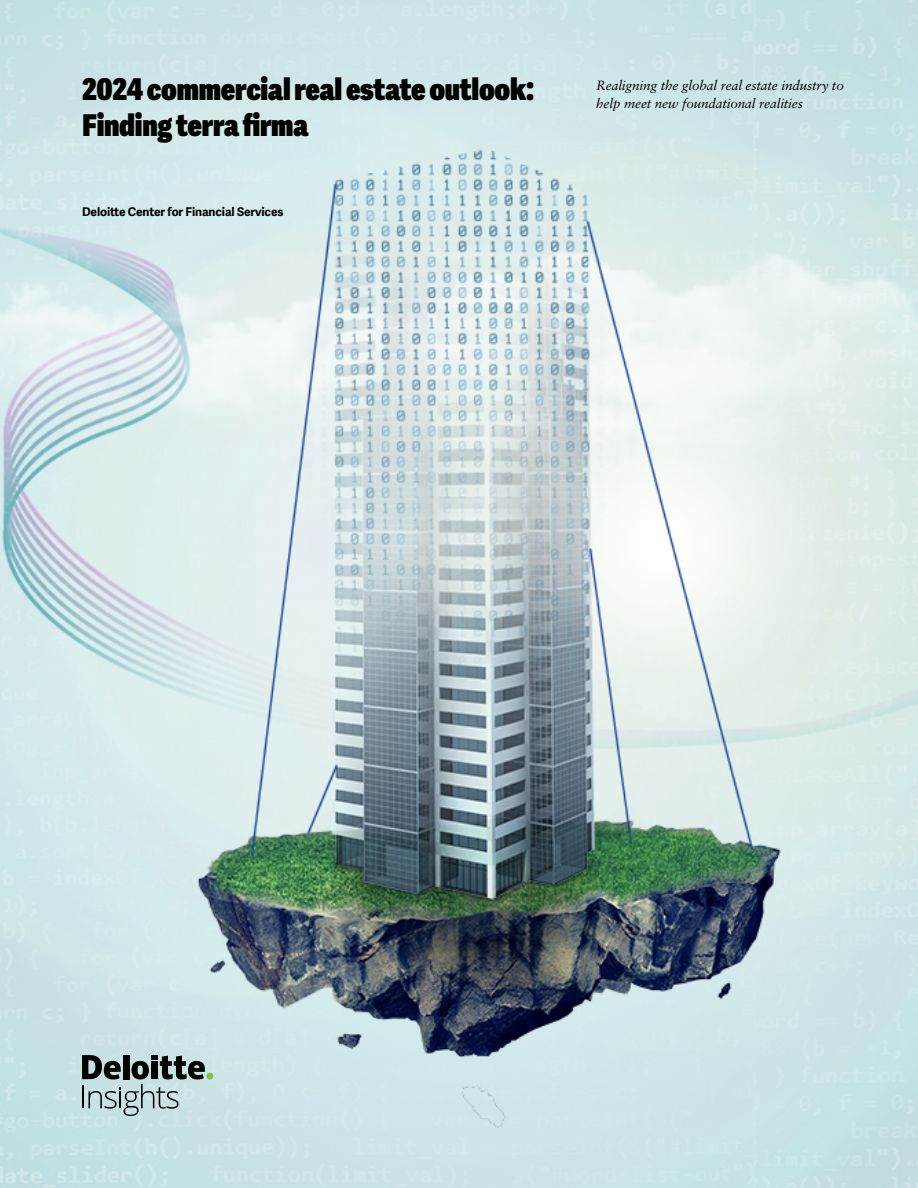
<style>
.page{position:relative;width:918px;height:1188px;background:#fff}
.page>*{position:absolute;margin:0;border:0;box-sizing:border-box;transform-origin:0 0}
.t1{font:800 30px "Adelle Sans Cnd";letter-spacing:-.01em;color:#000}
.t2{font:italic 13.5px "Sabon LT Pro";letter-spacing:-.01em;color:#000}
.t3{font:700 12px "Adelle Sans";letter-spacing:-.01em;color:#000}
</style>
<div class="page">
<img style="left:0;top:0;width:918px;height:1188px">
<div style="left:206px;top:1073px;width:7px;height:7px;background:#80c342;border-radius:50%"></div>
<svg style="left:82px;top:1055px;width:123px;height:61px;background:#8c9fa0"></svg>
<h1 class="t1" style="left:82px;top:70px;width:455px">2024 commercial real estate outlook:</h1>
<h2 class="t1" style="left:82px;top:106px;width:228px">Finding terra frma</h2>
<p class="t3" style="left:82px;top:205px;width:203px">Deloite Center for Financial Services</p>
<p class="t2" style="left:596px;top:76px;width:249px">Realigning the global real estate industry to</p>
<p class="t2" style="left:596px;top:94px;width:208px">help meet new foundational realities</p>
</div>
